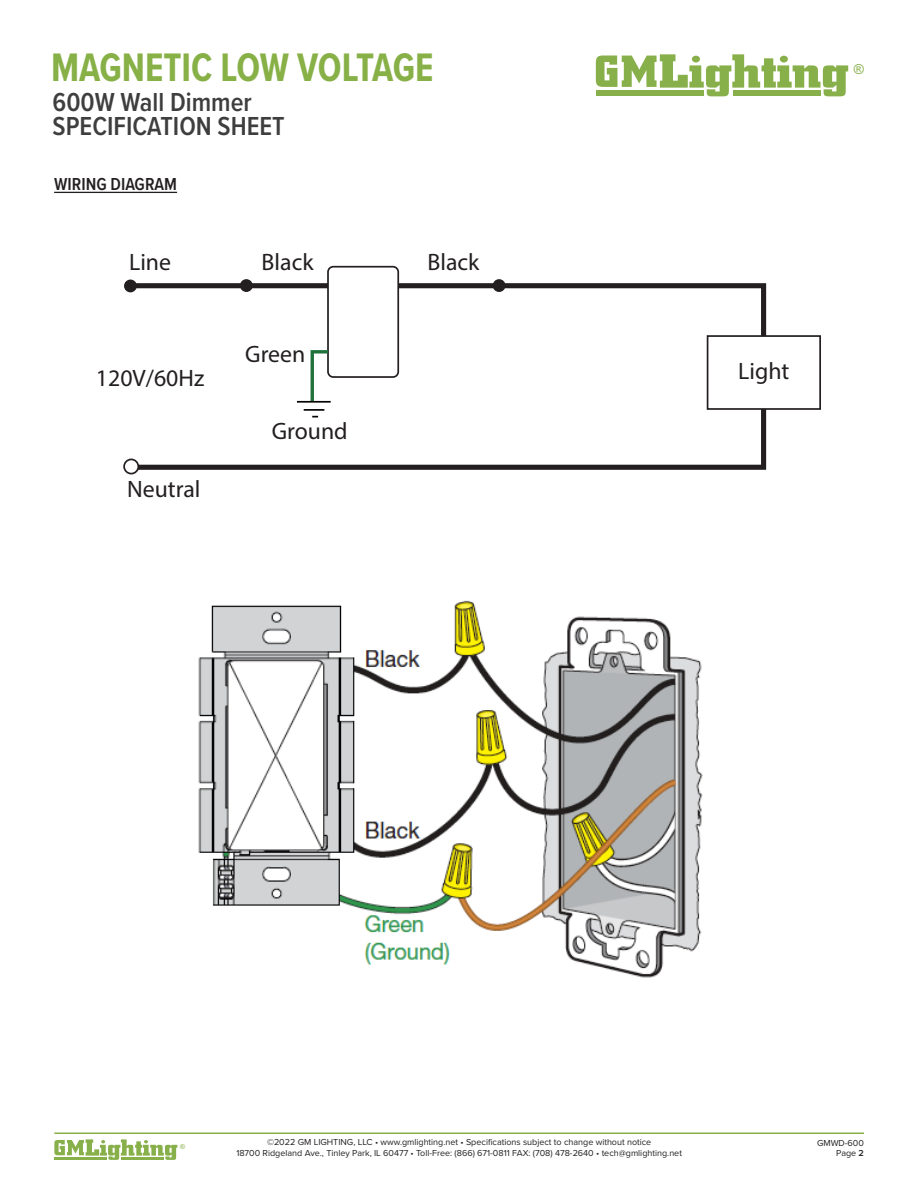
<style>
.page{position:relative;width:918px;height:1188px;background:#fff}
.page>*{position:absolute;margin:0;border:0;box-sizing:border-box;transform-origin:0 0}
.t1{font:700 41.25px "Proxima Nova Cond";color:#87b047;scale:.93 1}
.t2{font:600 27px/24px "Proxima Nova Cond";color:#3e3e3f}
.t3{font:23.85px "Myriad Pro";color:#231f20}
.t4{font:600 18px "Proxima Nova Cond";color:#231f20}
.t5{font:13.8px "Arial";color:#87b04a}
.t6{font:9px/10.8px "Proxima Nova";color:#231f20;text-align:center}
.t7{font:6.75px "Arial";color:#87b04a}
.s1{font-weight:600}
</style>
<div class="page">
<svg style="left:596px;top:54px;width:252px;height:42px"></svg>
<div style="left:596px;top:90px;width:108px;height:5px;background:#87b04a"></div>
<div style="left:733px;top:91px;width:88px;height:5px;background:#87b04a"></div>
<hr style="left:54px;top:1132px;width:810px;height:2px;background:#87b047">
<svg style="left:54px;top:1139px;width:123px;height:21px"></svg>
<hr style="left:55px;top:1157px;width:52px;height:2px;background:#87b04a">
<hr style="left:121px;top:1157px;width:43px;height:3px;background:#87b04a">
<hr style="left:54px;top:192px;width:123px;height:1px;background:#231f20">
<img style="left:198px;top:600px;width:505px;height:378px">
<div style="left:125px;top:283px;width:641px;height:187px;border:5px solid #231f20"></div>
<div style="left:124px;top:280px;width:13px;height:12px;background:#231f20;border-radius:50%"></div>
<div style="left:240px;top:279px;width:13px;height:13px;background:#231f20;border-radius:50%"></div>
<div style="left:493px;top:279px;width:13px;height:13px;background:#231f20;border-radius:50%"></div>
<div style="left:328px;top:267px;width:70px;height:110px;background:#fff;border-radius:5px"></div>
<div style="left:327px;top:266px;width:72px;height:112px;border:2px solid #231f20;border-radius:5px"></div>
<div style="left:124px;top:459px;width:14px;height:15px;background:#fff;border-radius:50%"></div>
<div style="left:123px;top:459px;width:16px;height:15px;border:2px solid #231f20;border-radius:50%"></div>
<div style="left:708px;top:336px;width:112px;height:73px;background:#fff"></div>
<div style="left:707px;top:335px;width:114px;height:75px;border:2px solid #231f20"></div>
<svg style="left:309px;top:348px;width:22px;height:53px"></svg>
<hr style="left:297px;top:401px;width:34px;height:2px;background:#040503">
<hr style="left:304px;top:409px;width:20px;height:2px;background:#040503">
<h1 class="t1" style="left:51px;top:37px;width:413px">MAGNETIC LOW VOLTAGE</h1>
<h3 class="t5" style="left:854px;top:60px;width:12px">®</h3>
<h2 class="t2" style="left:53px;top:89px;width:234px">600W Wall Dimmer<br>SPECIFICATION SHEET</h2>
<p class="t4" style="left:54px;top:170px;width:124px">WIRING DIAGRAM</p>
<p class="t3" style="left:129px;top:248px;width:43px">Line</p>
<p class="t3" style="left:262px;top:248px;width:53px">Black</p>
<p class="t3" style="left:428px;top:248px;width:53px">Black</p>
<p class="t3" style="left:245px;top:340px;width:62px">Green</p>
<p class="t3" style="left:96px;top:364px;width:110px">120V/60Hz</p>
<p class="t3" style="left:738px;top:356px;width:53px">Light</p>
<p class="t3" style="left:127px;top:474px;width:75px">Neutral</p>
<p class="t3" style="left:272px;top:416px;width:77px">Ground</p>
<p class="t6" style="left:236px;top:1137px;width:447px">©2022 GM LIGHTING, LLC • www.gmlighting.net • Specifications subject to change without notice<br>18700 Ridgeland Ave., Tinley Park, IL 60477 • Toll-Free: (866) 671-0811 FAX: (708) 478-2640 • tech@gmlighting.net</p>
<p class="t7" style="left:180px;top:1142px;width:6px">®</p>
<p class="t6" style="left:817px;top:1137px;width:48px;text-align:right">GMWD-600<br>Page <span class="s1">2</span></p>
</div>
